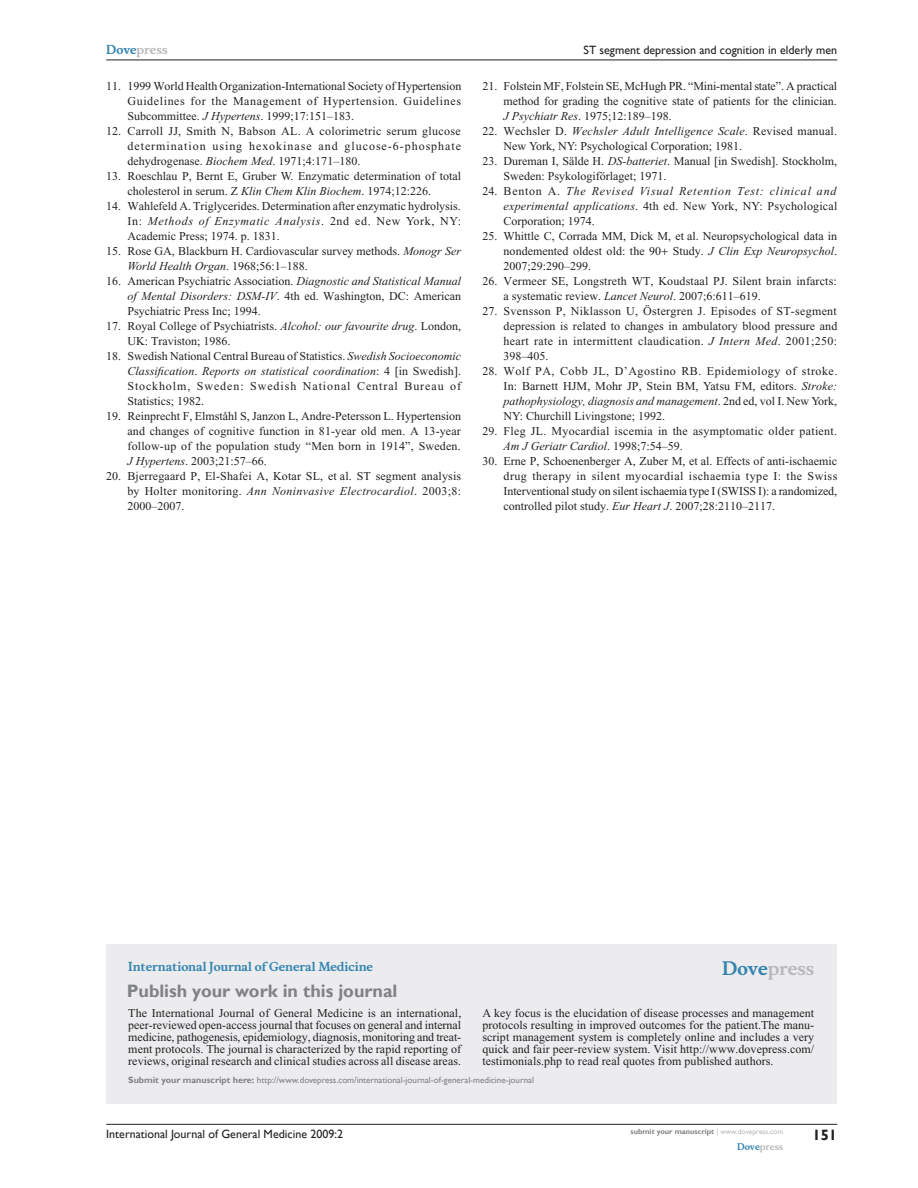
<style>
.page{position:relative;width:918px;height:1188px;background:#fff}
.page>*{position:absolute;margin:0;border:0;box-sizing:border-box;transform-origin:0 0}
.t1{font:700 18px "Gill Sans";color:#808285}
.t2{font:700 18px "Musee";color:#b8b9bc}
.t3{font:700 15px "Gill Sans";color:#231f20}
.t4{font:12px/15px "Times New Roman";color:#231f20;text-align:justify}
.t5{font:italic 12px/15px "Times New Roman";letter-spacing:.06em;color:#231f20;text-align:justify}
.t6{font:12px/15px "Times New Roman";letter-spacing:.025em;color:#231f20}
.t7{font:12px "Gill Sans";color:#231f20}
.t8{font:700 12px "Musee";color:#3485ae}
.t9{font:700 12px "Musee";color:#b8b9bc}
.t10{font:9px "Gill Sans";color:#808285}
.t11{font:700 9px "Musee";color:#b8b9bc}
.t12{font:700 7.5px "Gill Sans";color:#808285}
.s1{color:#3485ae}
.s2{font-style:italic}
.s3{font-style:normal}
.s4{font-weight:700}
.s5{font-weight:400;color:#b8b9bc}
</style>
<div class="page">
<div style="left:106px;top:944px;width:731px;height:159px;background:#ececee"></div>
<hr style="left:106px;top:1124px;width:731px;height:1px;background:#231f20">
<hr style="left:106px;top:60px;width:731px;height:1px;background:#231f20">
<p class="t9" style="left:106px;top:43px;width:63px"><span class="s1">Dove</span>press</p>
<p class="t7" style="left:584px;top:43px;width:255px">ST segment depression and cognition in elderly men</p>
<p class="t4" style="left:128px;top:79px;width:335px;text-indent:-21px">11. 1999 World Health Organization-International Society of Hypertension Guidelines for the Management of Hypertension. Guidelines Subcommittee. <span class="s2">J Hypertens</span>. 1999;17:151–183.</p>
<p class="t4" style="left:128px;top:124px;width:335px;text-indent:-21px">12. Carroll JJ, Smith N, Babson AL. A colorimetric serum glucose determination using hexokinase and glucose-6-phosphate dehydrogenase. <span class="s2">Biochem Med</span>. 1971;4:171–180.</p>
<p class="t4" style="left:128px;top:169px;width:335px;text-indent:-21px">13. Roeschlau P, Bernt E, Gruber W. Enzymatic determination of total cholesterol in serum. Z <span class="s2">Klin Chem Klin Biochem</span>. 1974;12:226.</p>
<p class="t4" style="left:128px;top:199px;width:335px;text-indent:-21px">14. Wahlefeld A. Triglycerides. Determination after enzymatic hydrolysis.<br>In: <span class="s2">Methods of Enzymatic Analysis</span>. 2nd ed. New York, NY:<br>Academic Press; 1974. p. 1831.</p>
<p class="t4" style="left:128px;top:244px;width:335px;text-indent:-21px">15. Rose GA, Blackburn H. Cardiovascular survey methods. <span class="s2">Monogr Ser<br>World Health Organ</span>. 1968;56:1–188.</p>
<p class="t4" style="left:128px;top:274px;width:335px;text-indent:-21px">16. American Psychiatric Association. <span class="s2">Diagnostic and Statistical Manual of Mental Disorders: DSM-IV</span>. 4th ed. Washington, DC: American Psychiatric Press Inc; 1994.</p>
<p class="t4" style="left:128px;top:319px;width:335px;text-indent:-21px">17. Royal College of Psychiatrists. <span class="s2">Alcohol: our favourite drug</span>. London,<br>UK: Traviston; 1986.</p>
<p class="t4" style="left:128px;top:349px;width:335px;text-indent:-21px">18. Swedish National Central Bureau of Statistics. <span class="s2">Swedish Socioeconomic Classification</span>. <span class="s2">Reports on statistical coordination</span>: 4 [in Swedish].<br>Stockholm, Sweden: Swedish National Central Bureau of Statistics; 1982.</p>
<p class="t4" style="left:128px;top:409px;width:335px;text-indent:-21px">19. Reinprecht F, Elmståhl S, Janzon L, Andre-Petersson L. Hypertension and changes of cognitive function in 81-year old men. A 13-year follow-up of the population study “Men born in 1914”, Sweden.<br><span class="s2">J Hypertens</span>. 2003;21:57–66.</p>
<p class="t4" style="left:128px;top:469px;width:335px;text-indent:-21px">20. Bjerregaard P, El-Shafei A, Kotar SL, et al. ST segment analysis by Holter monitoring. <span class="s2">Ann Noninvasive Electrocardiol</span>. 2003;8:<br>2000–2007.</p>
<p class="t4" style="left:504px;top:79px;width:335px;text-indent:-21px">21. Folstein MF, Folstein SE, McHugh PR. “Mini-mental state”. A practical method for grading the cognitive state of patients for the clinician.<br><span class="s2">J Psychiatr Res</span>. 1975;12:189–198.</p>
<p class="t4" style="left:504px;top:124px;width:335px;text-indent:-21px">22. Wechsler D. <span class="s2">Wechsler Adult Intelligence Scale</span>. Revised manual.<br>New York, NY: Psychological Corporation; 1981.</p>
<p class="t4" style="left:504px;top:154px;width:335px;text-indent:-21px">23. Dureman I, Sälde H. <span class="s2">DS-batteriet</span>. Manual [in Swedish]. Stockholm,<br>Sweden: Psykologiförlaget; 1971.</p>
<p class="t5" style="left:504px;top:184px;width:335px;text-indent:-21px"><span class="s3">24. Benton A.</span> The Revised Visual Retention Test: clinical and experimental applications<span class="s3">. 4th ed. New York, NY: Psychological Corporation; 1974.</span></p>
<p class="t4" style="left:504px;top:229px;width:335px;text-indent:-21px">25. Whittle C, Corrada MM, Dick M, et al. Neuropsychological data in nondemented oldest old: the 90 Study. <span class="s2">J Clin Exp Neuropsychol</span>.<br>2007;29:290–299.</p>
<p class="t4" style="left:504px;top:274px;width:335px;text-indent:-21px">26. Vermeer SE, Longstreth WT, Koudstaal PJ. Silent brain infarcts: a systematic review. <span class="s2">Lancet Neurol</span>. 2007;6:611–619.</p>
<p class="t4" style="left:504px;top:304px;width:335px;text-indent:-21px">27. Svensson P, Niklasson U, Östergren J. Episodes of ST-segment depression is related to changes in ambulatory blood pressure and heart rate in intermittent claudication. <span class="s2">J Intern Med</span>. 2001;250:<br>398–405.</p>
<p class="t4" style="left:504px;top:364px;width:335px;text-indent:-21px">28. Wolf PA, Cobb JL, D’Agostino RB. Epidemiology of stroke.<br>In: Barnett HJM, Mohr JP, Stein BM, Yatsu FM, editors. <span class="s2">Stroke: pathophysiology, diagnosis and management</span>. 2nd ed, vol I. New York, NY: Churchill Livingstone; 1992.</p>
<p class="t6" style="left:504px;top:424px;width:335px;text-indent:-21px">29. Fleg JL. Myocardial iscemia in the asymptomatic older patient.<br><span class="s2">Am J Geriatr Cardiol</span>. 1998;7:54–59.</p>
<p class="t4" style="left:504px;top:454px;width:335px;text-indent:-21px">30. Erne P, Schoenenberger A, Zuber M, et al. Effects of anti-ischaemic drug therapy in silent myocardial ischaemia type I: the Swiss Interventional study on silent ischaemia type I (SWISS I): a randomized, controlled pilot study. <span class="s2">Eur Heart J</span>. 2007;28:2110–2117.</p>
<p class="t8" style="left:128px;top:959px;width:246px">International Journal of General Medicine</p>
<h1 class="t1" style="left:127px;top:980px;width:272px">Publish your work in this journal</h1>
<h1 class="t2" style="left:722px;top:958px;width:94px"><span class="s1">Dove</span>press</h1>
<p class="t4" style="left:128px;top:1007px;width:335px;line-height:12px">The International Journal of General Medicine is an international, peer-reviewed open-access journal that focuses on general and internal medicine, pathogenesis, epidemiology, diagnosis, monitoring and treat&shy;ment protocols. The journal is characterized by the rapid reporting of reviews, original research and clinical studies across all disease areas.</p>
<p class="t4" style="left:482px;top:1007px;width:333px;line-height:12px">A key focus is the elucidation of disease processes and management protocols resulting in improved outcomes for the patient.The manu&shy;script management system is completely online and includes a very quick and fair peer-review system. Visit http://www.dovepress.com/ testimonials.php to read real quotes from published authors.</p>
<p class="t10" style="left:128px;top:1075px;width:407px"><span class="s4">Submit your manuscript here:</span> http://www.dovepress.com/international-journal-of-general-medicine-journal</p>
<p class="t7" style="left:106px;top:1127px;width:238px">International Journal of General Medicine 2009:2</p>
<p class="t12" style="left:631px;top:1127px;width:154px">submit your manuscript <span class="s5">| www.dovepress.com</span></p>
<p class="t11" style="left:737px;top:1141px;width:48px"><span class="s1">Dove</span>press</p>
<p class="t3" style="left:812px;top:1126px;width:26px">151</p>
</div>
